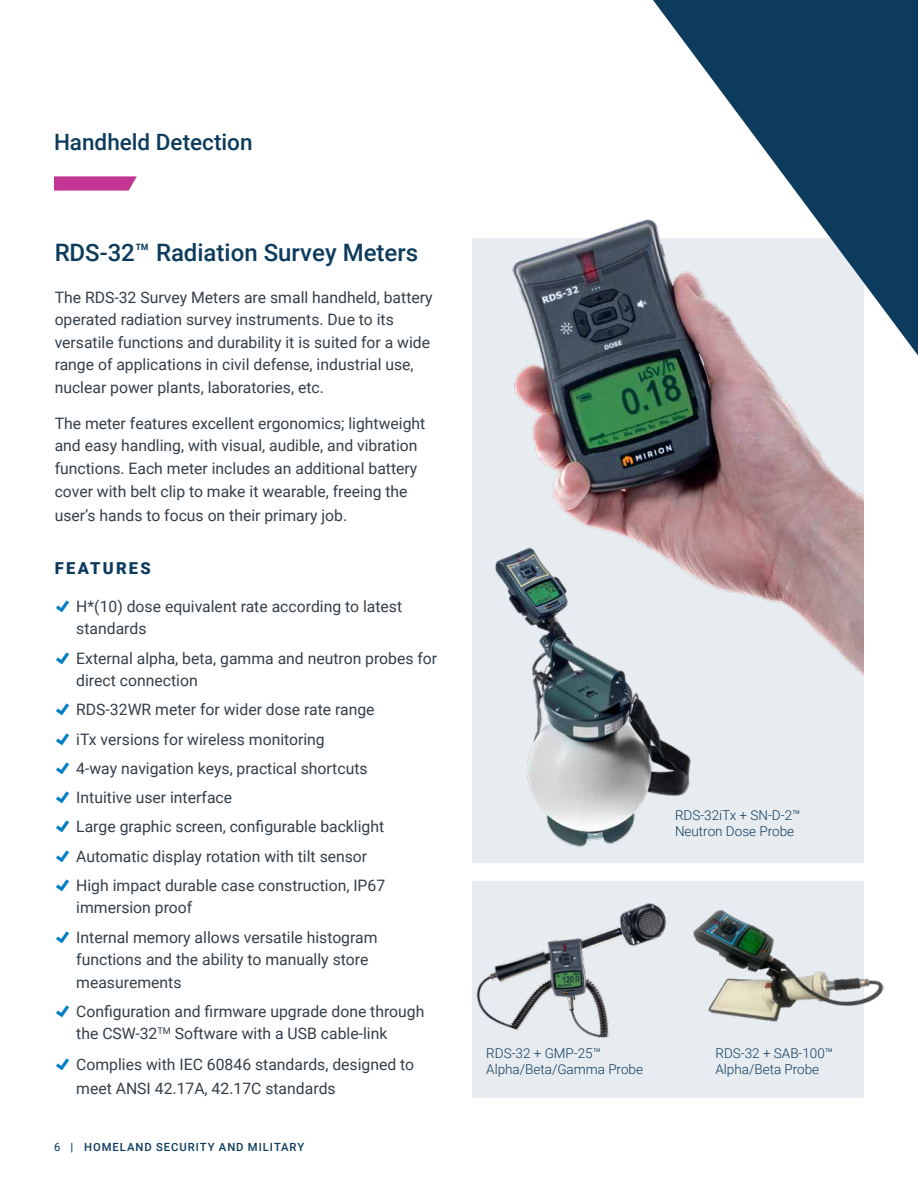
<style>
.page{position:relative;width:918px;height:1188px;background:#fff}
.page>*{position:absolute;margin:0;border:0;box-sizing:border-box;transform-origin:0 0}
.t1{font:500 24px "Roboto";color:#0c3b5d}
.t2{font:500 22.5px "Roboto";color:#0c3b5d}
.t3{font:900 16.5px "Roboto";letter-spacing:.135em;color:#0c3b5d}
.t4{font:15.75px/22.5px "Roboto";color:#333f49}
.t5{font:300 13.5px/16.2px "Roboto";color:#0c3b5d}
.t6{font:500 11.25px "Roboto";letter-spacing:.085em;color:#0c3b5d}
.s1{font-weight:400}
</style>
<div class="page">
<svg style="left:54px;top:176px;width:83px;height:15px"></svg>
<div style="left:472px;top:238px;width:392px;height:625px;background:#e7ecf0"></div>
<div style="left:472px;top:881px;width:392px;height:216px;background:#e7ecf0"></div>
<img style="left:512px;top:219px;width:352px;height:457px">
<svg style="left:653px;top:0;width:265px;height:355px;fill:#123b5d"></svg>
<img style="left:694px;top:911px;width:190px;height:111px">
<img style="left:495px;top:507px;width:250px;height:340px">
<img style="left:476px;top:903px;width:191px;height:135px">
<h2 class="t2" style="left:54px;top:126px;width:200px">Handheld Detection</h2>
<h1 class="t1" style="left:55px;top:236px;width:365px">RDS-32™ Radiation Survey Meters</h1>
<p class="t4" style="left:55px;top:286px;width:379px">The RDS-32 Survey Meters are small handheld, battery operated radiation survey instruments. Due to its versatile functions and durability it is suited for a wide range of applications in civil defense, industrial use, nuclear power plants, laboratories, etc.</p>
<p class="t4" style="left:55px;top:412px;width:372px">The meter features excellent ergonomics; lightweight and easy handling, with visual, audible, and vibration functions. Each meter includes an additional battery cover with belt clip to make it wearable, freeing the</p>
<p class="t4" style="left:55px;top:503px;width:294px">user’s hands to focus on their primary job.</p>
<p class="t3" style="left:55px;top:557px;width:97px">FEATURES</p>
<p class="t4" style="left:76px;top:595px;width:327px">H*(10) dose equivalent rate according to latest standards</p>
<p class="t4" style="left:76px;top:646px;width:362px">External alpha, beta, gamma and neutron probes for direct connection</p>
<p class="t4" style="left:76px;top:695px;width:311px;line-height:29.2px">RDS-32WR meter for wider dose rate range iTx versions for wireless monitoring<br>4-way navigation keys, practical shortcuts Intuitive user interface<br>Large graphic screen, configurable backlight Automatic display rotation with tilt sensor High impact durable case construction, IP67</p>
<p class="t4" style="left:76px;top:893px;width:303px;line-height:29.2px">immersion proof<br>Internal memory allows versatile histogram</p>
<p class="t4" style="left:76px;top:948px;width:294px">functions and the ability to manually store measurements</p>
<p class="t4" style="left:76px;top:1000px;width:350px">Configuration and firmware upgrade done through the CSW-32<sup>TM</sup> Software with a USB cable-link</p>
<p class="t4" style="left:76px;top:1052px;width:339px;line-height:24px">Complies with IEC 60846 standards, designed to meet ANSI 42.17A, 42.17C standards</p>
<p class="t5" style="left:486px;top:1045px;width:158px">RDS-32 + GMP-25™<br>Alpha/Beta/Gamma Probe</p>
<p class="t5" style="left:716px;top:1045px;width:119px">RDS-32 + SAB-100™<br>Alpha/Beta Probe</p>
<p class="t5" style="left:675px;top:806px;width:127px">RDS-32iTx + SN-D-2™<br>Neutron Dose Probe</p>
<p class="t6" style="left:54px;top:1139px;width:252px"><span class="s1">6</span> | HOMELAND SECURITY AND MILITARY</p>
</div>
